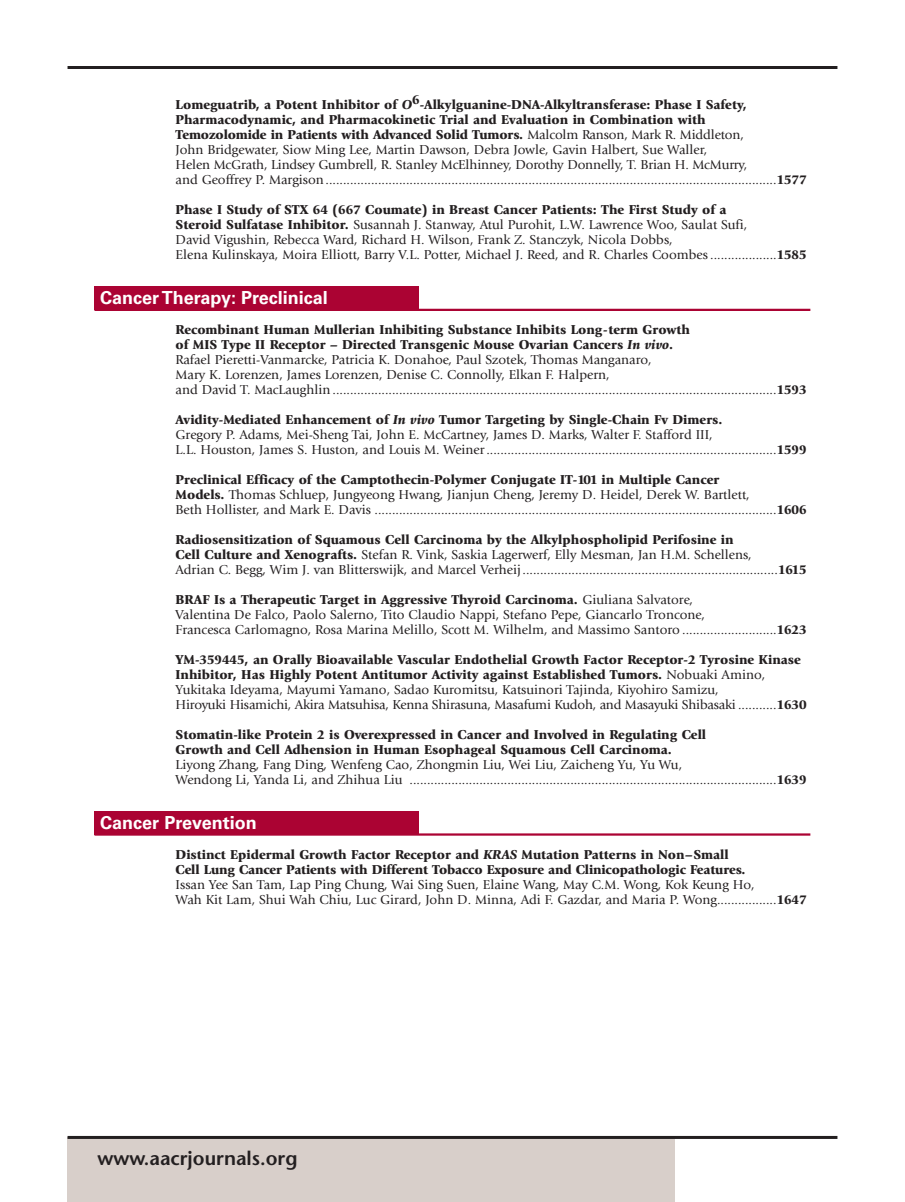
<style>
.page{position:relative;width:905px;height:1202px;background:#fff}
.page>*{position:absolute;margin:0;border:0;box-sizing:border-box;transform-origin:0 0}
.t1{font:600 19.5px "Stone Sans";color:#231f20}
.t2{font:700 18px "Univers";color:#fff}
.t3{font:13.5px/15px "Giovanni";color:#231f20}
.t4{font:900 13.5px/15px "Giovanni";color:#231f20}
.s1{font-weight:900}
.s2{font-weight:900;font-style:italic}
.s3{font-style:italic}
</style>
<div class="page">
<div style="left:94px;top:287px;width:324px;height:23px;background:#ab0333"></div>
<hr style="left:94px;top:309px;width:716px;height:2px;background:#ab0333">
<div style="left:94px;top:811px;width:324px;height:23px;background:#ab0333"></div>
<hr style="left:94px;top:833px;width:716px;height:2px;background:#ab0333">
<div style="left:68px;top:1137px;width:607px;height:64px;background:#d8cfca"></div>
<hr style="left:68px;top:1135px;width:769px;height:3px;background:#231f20">
<hr style="left:68px;top:66px;width:769px;height:3px;background:#231f20">
<p class="t3" style="left:176px;top:98px;width:632px"><span class="s1">Lomeguatrib, a Potent Inhibitor of</span> <span class="s2">O</span><sup>6</sup><span class="s1">-Alkylguanine-DNA-Alkyltransferase: Phase I Safety, Pharmacodynamic, and Pharmacokinetic Trial and Evaluation in Combination with<br>Temozolomide in Patients with Advanced Solid Tumors.</span> Malcolm Ranson, Mark R. Middleton,<br>John Bridgewater, Siow Ming Lee, Martin Dawson, Debra Jowle, Gavin Halbert, Sue Waller,<br>Helen McGrath, Lindsey Gumbrell, R. Stanley McElhinney, Dorothy Donnelly, T. Brian H. McMurry,<br>and Geoffrey P. Margison.................................................................................................................................<span class="s1">1577</span></p>
<p class="t3" style="left:176px;top:203px;width:632px"><span class="s1">Phase I Study of STX 64 (667 Coumate) in Breast Cancer Patients: The First Study of a<br>Steroid Sulfatase Inhibitor.</span> Susannah J. Stanway, Atul Purohit, L.W. Lawrence Woo, Saulat Sufi,<br>David Vigushin, Rebecca Ward, Richard H. Wilson, Frank Z. Stanczyk, Nicola Dobbs,<br>Elena Kulinskaya, Moira Elliott, Barry V.L. Potter, Michael J. Reed, and R. Charles Coombes ...................<span class="s1">1585</span></p>
<h2 class="t2" style="left:100px;top:291px;width:229px">Cancer Therapy: Preclinical</h2>
<p class="t3" style="left:176px;top:323px;width:632px"><span class="s1">Recombinant Human Mullerian Inhibiting Substance Inhibits Long-term Growth<br>of MIS Type II Receptor – Directed Transgenic Mouse Ovarian Cancers</span> <span class="s2">In vivo</span><span class="s1">.<br></span>Rafael Pieretti-Vanmarcke, Patricia K. Donahoe, Paul Szotek, Thomas Manganaro,<br>Mary K. Lorenzen, James Lorenzen, Denise C. Connolly, Elkan F. Halpern,<br>and David T. MacLaughlin ...............................................................................................................................<span class="s1">1593</span></p>
<p class="t3" style="left:176px;top:413px;width:632px"><span class="s1">Avidity-Mediated Enhancement of</span> <span class="s2">In vivo</span> <span class="s1">Tumor Targeting by Single-Chain Fv Dimers.<br></span>Gregory P. Adams, Mei-Sheng Tai, John E. McCartney, James D. Marks, Walter F. Stafford III,<br>L.L. Houston, James S. Huston, and Louis M. Weiner ...................................................................................<span class="s1">1599</span></p>
<p class="t3" style="left:176px;top:473px;width:632px"><span class="s1">Preclinical Efficacy of the Camptothecin-Polymer Conjugate IT-101 in Multiple Cancer<br>Models.</span> Thomas Schluep, Jungyeong Hwang, Jianjun Cheng, Jeremy D. Heidel, Derek W. Bartlett,<br>Beth Hollister, and Mark E. Davis ...................................................................................................................<span class="s1">1606</span></p>
<p class="t3" style="left:176px;top:533px;width:632px"><span class="s1">Radiosensitization of Squamous Cell Carcinoma by the Alkylphospholipid Perifosine in<br>Cell Culture and Xenografts.</span> Stefan R. Vink, Saskia Lagerwerf, Elly Mesman, Jan H.M. Schellens,<br>Adrian C. Begg, Wim J. van Blitterswijk, and Marcel Verheij .........................................................................<span class="s1">1615</span></p>
<p class="t3" style="left:176px;top:593px;width:632px"><span class="s1">BRAF Is a Therapeutic Target in Aggressive Thyroid Carcinoma.</span> Giuliana Salvatore,<br>Valentina De Falco, Paolo Salerno, Tito Claudio Nappi, Stefano Pepe, Giancarlo Troncone,<br>Francesca Carlomagno, Rosa Marina Melillo, Scott M. Wilhelm, and Massimo Santoro ...........................<span class="s1">1623</span></p>
<p class="t3" style="left:176px;top:653px;width:632px"><span class="s1">YM-359445, an Orally Bioavailable Vascular Endothelial Growth Factor Receptor-2 Tyrosine Kinase Inhibitor, Has Highly Potent Antitumor Activity against Established Tumors.</span> Nobuaki Amino, Yukitaka Ideyama, Mayumi Yamano, Sadao Kuromitsu, Katsuinori Tajinda, Kiyohiro Samizu,<br>Hiroyuki Hisamichi, Akira Matsuhisa, Kenna Shirasuna, Masafumi Kudoh, and Masayuki Shibasaki ...........<span class="s1">1630</span></p>
<p class="t4" style="left:176px;top:728px;width:532px">Stomatin-like Protein 2 is Overexpressed in Cancer and Involved in Regulating Cell<br>Growth and Cell Adhension in Human Esophageal Squamous Cell Carcinoma.</p>
<p class="t3" style="left:176px;top:758px;width:632px">Liyong Zhang, Fang Ding, Wenfeng Cao, Zhongmin Liu, Wei Liu, Zaicheng Yu, Yu Wu,<br>Wendong Li, Yanda Li, and Zhihua Liu .........................................................................................................<span class="s1">1639</span></p>
<h2 class="t2" style="left:100px;top:816px;width:158px">Cancer Prevention</h2>
<p class="t4" style="left:175px;top:848px;width:571px">Distinct Epidermal Growth Factor Receptor and <span class="s3">KRAS</span> Mutation Patterns in Non–Small<br>Cell Lung Cancer Patients with Different Tobacco Exposure and Clinicopathologic Features.</p>
<p class="t3" style="left:175px;top:878px;width:632px">Issan Yee San Tam, Lap Ping Chung, Wai Sing Suen, Elaine Wang, May C.M. Wong, Kok Keung Ho,<br>Wah Kit Lam, Shui Wah Chiu, Luc Girard, John D. Minna, Adi F. Gazdar, and Maria P. Wong.................<span class="s1">1647</span></p>
<h1 class="t1" style="left:98px;top:1151px;width:201px">www.aacrjournals.org</h1>
</div>
